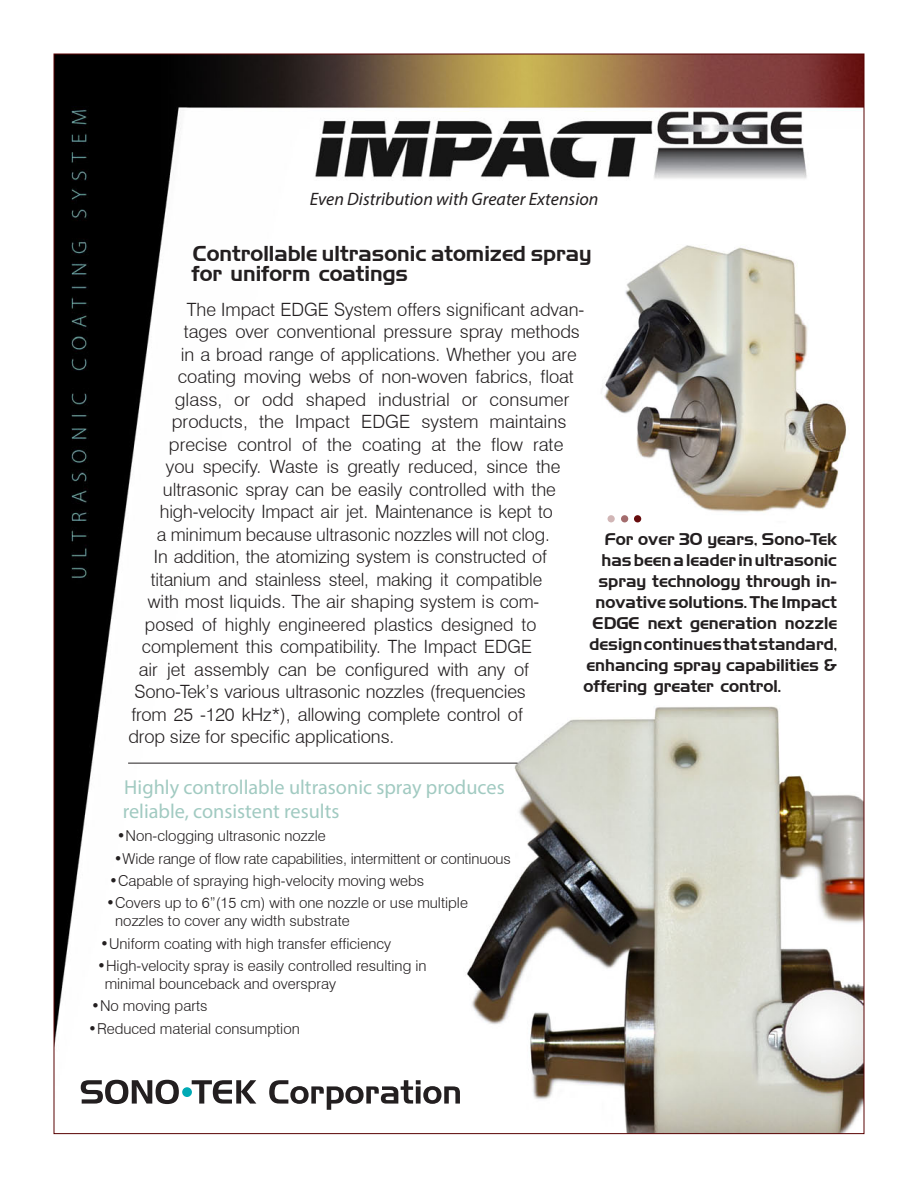
<style>
.page{position:relative;width:918px;height:1188px;background:#fff}
.page>*{position:absolute;margin:0;border:0;box-sizing:border-box;transform-origin:0 0}
.t1{font:21px/19.8px "Handel Gothic BT";color:#231f20}
.t2{font:20.25px/24.3px "Myriad Pro";color:#a1cac1}
.t3{font:300 18.3px "Swiss 721 BT";letter-spacing:-.005em;color:#231f20}
.t4{font:italic 18px "Myriad Pro";color:#231f20}
.t5{font:16.5px "Handel Gothic BT";color:#231f20}
.t6{font:300 15px/18px "Swiss 721 BT";color:#231f20}
</style>
<div class="page">
<img style="left:56px;top:56px;width:806px;height:1076px">
<hr style="left:128px;top:763px;width:390px;height:1px;background:#231f20">
<div style="left:634px;top:515px;width:7px;height:7px;background:#660b0c;border-radius:50%"></div>
<div style="left:621px;top:515px;width:7px;height:7px;background:#a36c6d;border-radius:50%"></div>
<div style="left:608px;top:515px;width:7px;height:7px;background:#d1b6b6;border-radius:50%"></div>
<svg style="left:81px;top:1080px;width:98px;height:24px"></svg>
<svg style="left:192px;top:1080px;width:64px;height:24px"></svg>
<svg style="left:269px;top:1080px;width:191px;height:30px"></svg>
<div style="left:182px;top:1087px;width:10px;height:10px;background:#00aab5;border-radius:50%"></div>
<p class="t4" style="left:310px;top:188px;width:290px">Even Distribution with Greater Extension</p>
<p class="t1" style="left:191px;top:244px;width:402px">Controllable ultrasonic atomized spray for uniform coatings</p>
<p class="t3" style="left:187px;top:298px;width:399px">The Impact EDGE System offers significant advan-</p>
<p class="t3" style="left:184px;top:320px;width:397px">tages over conventional pressure spray methods</p>
<p class="t3" style="left:181px;top:343px;width:397px">in a broad range of applications. Whether you are</p>
<p class="t3" style="left:178px;top:365px;width:397px">coating moving webs of non-woven fabrics, float</p>
<p class="t3" style="left:175px;top:388px;width:396px">glass, or odd shaped industrial or consumer</p>
<p class="t3" style="left:172px;top:410px;width:396px">products, the Impact EDGE system maintains</p>
<p class="t3" style="left:169px;top:433px;width:396px">precise control of the coating at the flow rate</p>
<p class="t3" style="left:166px;top:455px;width:396px">you specify. Waste is greatly reduced, since the</p>
<p class="t3" style="left:163px;top:478px;width:394px">ultrasonic spray can be easily controlled with the</p>
<p class="t3" style="left:160px;top:500px;width:395px">high-velocity Impact air jet. Maintenance is kept to</p>
<p class="t3" style="left:157px;top:523px;width:395px">a minimum because ultrasonic nozzles will not clog.</p>
<p class="t3" style="left:154px;top:545px;width:394px">In addition, the atomizing system is constructed of</p>
<p class="t3" style="left:151px;top:568px;width:393px">titanium and stainless steel, making it compatible</p>
<p class="t3" style="left:148px;top:590px;width:393px">with most liquids. The air shaping system is com-</p>
<p class="t3" style="left:145px;top:613px;width:393px">posed of highly engineered plastics designed to</p>
<p class="t3" style="left:142px;top:635px;width:391px">complement this compatibility. The Impact EDGE</p>
<p class="t3" style="left:139px;top:658px;width:392px">air jet assembly can be configured with any of</p>
<p class="t3" style="left:134px;top:680px;width:393px">Sono-Tek’s various ultrasonic nozzles (frequencies</p>
<p class="t3" style="left:131px;top:703px;width:393px">from 25 -120 kHz*), allowing complete control of</p>
<p class="t3" style="left:128px;top:725px;width:268px">drop size for specific applications.</p>
<p class="t5" style="left:605px;top:529px;width:234px">For over 30 years, Sono-Tek</p>
<p class="t5" style="left:602px;top:550px;width:237px">has been a leader in ultrasonic</p>
<p class="t5" style="left:599px;top:571px;width:240px">spray technology through in-</p>
<p class="t5" style="left:596px;top:592px;width:243px">novative solutions. The Impact</p>
<p class="t5" style="left:593px;top:613px;width:246px">EDGE next generation nozzle</p>
<p class="t5" style="left:590px;top:634px;width:249px">design continues that standard,</p>
<p class="t5" style="left:587px;top:655px;width:252px">enhancing spray capabilities &amp;</p>
<p class="t5" style="left:584px;top:676px;width:199px">offering greater control.</p>
<p class="t2" style="left:123px;top:775px;width:383px">Highly controllable ultrasonic spray produces reliable, consistent results</p>
<p class="t6" style="left:117px;top:827px;width:211px">•Non-clogging ultrasonic nozzle</p>
<p class="t6" style="left:114px;top:849px;width:399px">•Wide range of flow rate capabilities, intermittent or continuous</p>
<p class="t6" style="left:109px;top:872px;width:316px">•Capable of spraying high-velocity moving webs</p>
<p class="t6" style="left:115px;top:894px;width:354px;text-indent:-9px">•Covers up to 6”(15 cm) with one nozzle or use multiple nozzles to cover any width substrate</p>
<p class="t6" style="left:100px;top:934px;width:292px">•Uniform coating with high transfer efficiency</p>
<p class="t6" style="left:105px;top:957px;width:323px;text-indent:-8px">•High-velocity spray is easily controlled resulting in minimal bounceback and overspray</p>
<p class="t6" style="left:91px;top:997px;width:118px">•No moving parts</p>
<p class="t6" style="left:88px;top:1019px;width:213px">•Reduced material consumption</p>
</div>
